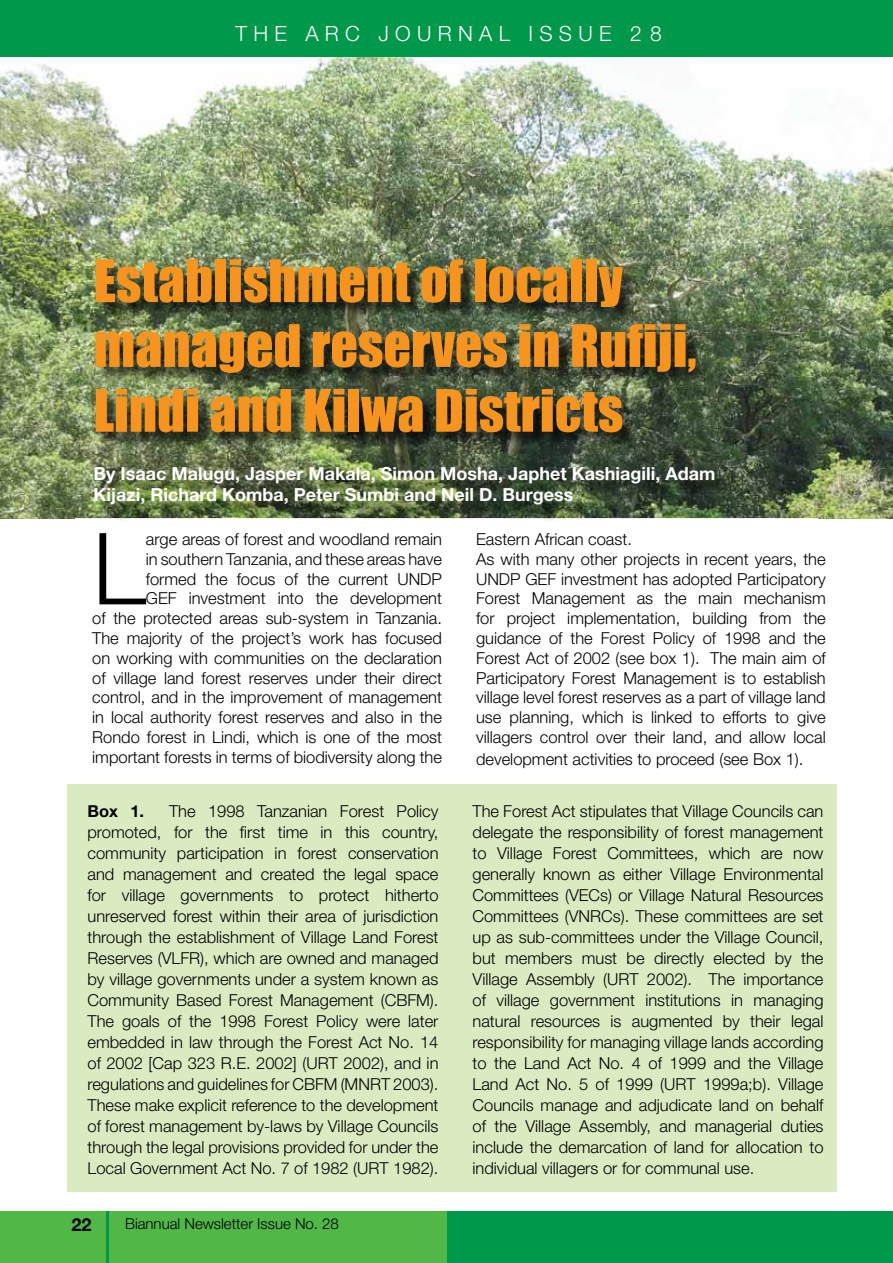
<style>
.page{position:relative;width:893px;height:1263px;background:#fff}
.page>*{position:absolute;margin:0;border:0;box-sizing:border-box;transform-origin:0 0}
.t1{font:300 99.75px "Helvetica Neue LT Std";color:#000}
.t2{font:54px/64.8px "Impact";color:#f7941e}
.t3{font:300 21px "Helvetica Neue LT Std";letter-spacing:.3em;color:#fff}
.t4{font:700 18px/21.6px "Helvetica Neue LT Std";color:#fff}
.t5{font:700 18px "Helvetica Neue LT Std";color:#000}
.t6{font:300 16.5px/21px "Helvetica Neue LT Std";color:#000;text-align:justify}
.t7{font:700 16.5px "Helvetica Neue LT Std";color:#000}
.t8{font:300 15px "Helvetica Neue LT Std";color:#000}
</style>
<div class="page">
<div style="left:437px;top:1211px;width:456px;height:52px;background:#00984a"></div>
<div style="left:0;top:1211px;width:446px;height:52px;background:#51b848"></div>
<div style="left:0;top:0;width:893px;height:58px;background:#00984a"></div>
<hr style="left:106px;top:1211px;width:3px;height:52px;background:#00984a">
<div style="left:67px;top:784px;width:769px;height:408px;background:#daebc1"></div>
<img style="left:0;top:58px;width:893px;height:461px">
<div style="left:96px;top:260px;width:617px;height:189px;background:#000;opacity:.75"></div>
<div style="left:97px;top:469px;width:636px;height:54px;background:#000;opacity:.75"></div>
<p class="t3" style="left:235px;top:21px;width:428px">the arc journal Issue 28</p>
<h2 class="t2" style="left:94px;top:247px;width:604px">Establishment of locally managed reserves in Rufiji,<br>Lindi and Kilwa Districts</h2>
<p class="t4" style="left:94px;top:462px;width:623px">By Isaac Malugu, Jasper Makala, Simon Mosha, Japhet Kashiagili, Adam<br>Kijazi, Richard Komba, Peter Sumbi and Neil D. Burgess</p>
<p class="t6" style="left:92px;top:529px;width:351px;line-height:19.8px;text-align:right">arge areas of forest and woodland remain<br>in southern Tanzania, and these areas have formed the focus of the current UN DP<br>GEF investment into the development<br>of the protected areas sub-system in Tanzania.<br>The majority of the project’s work has focused on working with communities on the declaration of village land forest reserves under their direct control, and in the improvement of management in local authority forest reserves and also in the Rondo forest in Lindi, which is one of the most important forests in terms of biodiversity along the</p>
<p class="t6" style="left:476px;top:529px;width:351px;line-height:19.8px;text-align:left">Eastern African coast.<br>As with many other projects in recent years, the UN DP GEF investment has adopted Participatory Forest Management as the main mechanism for project implementation, building from the guidance of the Forest Policy of 1998 and the Forest Act of 2002 (see box 1). The main aim of Participatory Forest Management is to establish village level forest reserves as a part of village land use planning, which is linked to efforts to give villagers control over their land, and allow local</p>
<h1 class="t1" style="left:92px;top:508px;width:48px">L</h1>
<p class="t6" style="left:476px;top:748px;width:329px">development activities to proceed (see Box 1).</p>
<p class="t6" style="left:88px;top:800px;width:352px;text-indent:82px">The 1998 Tanzanian Forest Policy promoted, for the first time in this country, community participation in forest conservation and management and created the legal space for village governments to protect hitherto unreserved forest within their area of jurisdiction through the establishment of Village Land Forest Reserves (VLFR), which are owned and managed by village governments under a system known as Community Based Forest Management (CBFM).<br>The goals of the 1998 Forest Policy were later embedded in law through the Forest Act No. 14 of 2002 [Cap 323 R.E. 2002] (URT</p>
<p class="t7" style="left:88px;top:801px;width:58px">Box 1.</p>
<p class="t6" style="left:88px;top:1052px;width:353px;text-indent:256px">2002), and in regulations and guidelines for CBFM (MNRT</p>
<p class="t6" style="left:88px;top:1073px;width:352px;text-indent:306px">2003).<br>These make explicit reference to the development of forest management by-laws by Village Councils through the legal provisions provided for under the Local Government Act No. 7 of 1982 (URT</p>
<p class="t6" style="left:393px;top:1157px;width:47px">1982).</p>
<p class="t5" style="left:71px;top:1213px;width:22px">22</p>
<p class="t8" style="left:125px;top:1214px;width:215px">Biannual Newsletter Issue No. 28</p>
<p class="t6" style="left:472px;top:800px;width:352px">The Forest Act stipulates that Village Councils can delegate the responsibility of forest management to Village Forest Committees, which are now generally known as either Village Environmental Committees (VECs) or Village Natural Resources Committees (VNRC</p>
<p class="t6" style="left:472px;top:905px;width:352px;text-indent:140px">s). These committees are set up as sub-committees under the Village Council, but members must be directly elected by the Village Assembly (URT</p>
<p class="t6" style="left:472px;top:969px;width:352px;text-indent:174px">2002). The importance of village government institutions in managing natural resources is augmented by their legal responsibility for managing village lands according to the Land Act No. 4 of 1999 and the Village Land Act No. 5 of 1999 (URT</p>
<p class="t6" style="left:473px;top:1074px;width:353px;text-indent:230px">1999a;b). Village Councils manage and adjudicate land on behalf of the Village Assembly, and managerial duties include the demarcation of land for allocation to individual villagers or for communal use.</p>
</div>
